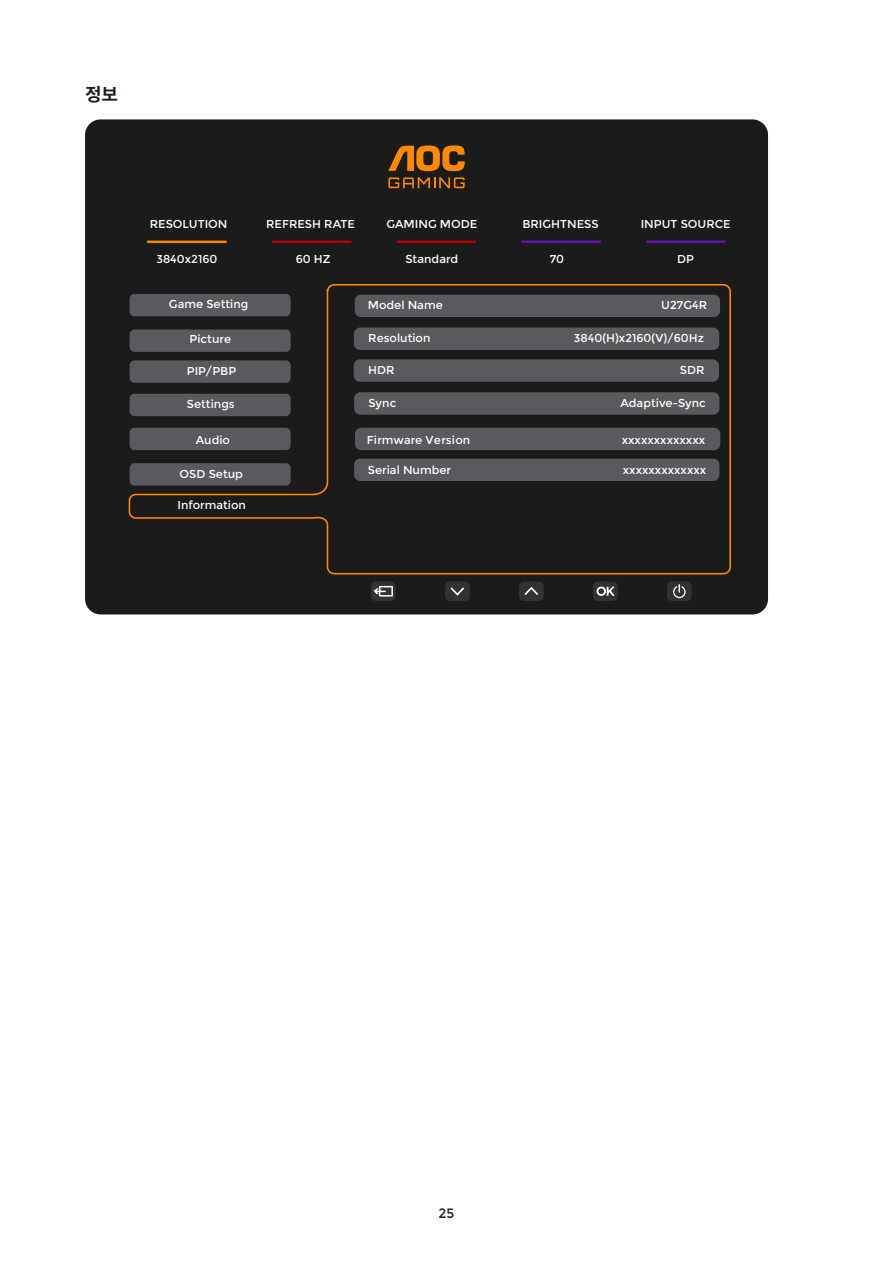
<style>
.page{position:relative;width:893px;height:1263px;background:#fff}
.page>*{position:absolute;margin:0;border:0;box-sizing:border-box;transform-origin:0 0}
.Heading_3{font:100 18px "Noto Sans KR";color:#231f20}
.t1{font:13.5px "Montserrat";color:#231f20}
.t2{font:11.4px "Montserrat";color:#fff}
</style>
<div class="page">
<div style="left:85px;top:119px;width:683px;height:495px;background:#1c1b1c;border-radius:16px"></div>
<svg style="left:388px;top:177px;width:77px;height:11px"></svg>
<svg style="left:388px;top:145px;width:77px;height:26px"></svg>
<hr style="left:147px;top:241px;width:80px;height:2px;background:#ff8400">
<hr style="left:272px;top:240px;width:79px;height:3px;background:#b00006">
<hr style="left:397px;top:240px;width:79px;height:3px;background:#b00006">
<hr style="left:521px;top:240px;width:80px;height:3px;background:#5a15a8">
<hr style="left:646px;top:240px;width:80px;height:3px;background:#5a15a8">
<div style="left:445px;top:581px;width:25px;height:20px;background:#383838;border-radius:5px"></div>
<svg style="left:450px;top:587px;width:14px;height:9px"></svg>
<div style="left:519px;top:581px;width:25px;height:20px;background:#383838;border-radius:5px"></div>
<svg style="left:524px;top:587px;width:14px;height:8px"></svg>
<div style="left:593px;top:581px;width:25px;height:20px;background:#383838;border-radius:5px"></div>
<svg style="left:596px;top:586px;width:19px;height:10px"></svg>
<div style="left:667px;top:581px;width:25px;height:20px;background:#383838;border-radius:5px"></div>
<svg style="left:673px;top:584px;width:13px;height:14px"></svg>
<div style="left:371px;top:581px;width:25px;height:20px;background:#383838;border-radius:5px"></div>
<div style="left:379px;top:586px;width:14px;height:10px;border:2px solid #fff"></div>
<svg style="left:373px;top:586px;width:14px;height:10px"></svg>
<svg style="left:128px;top:284px;width:603px;height:291px"></svg>
<div style="left:355px;top:428px;width:365px;height:22px;background:#5a5a5e;border-radius:6px"></div>
<p class="Heading_3" style="left:85px;top:84px;width:35px">정보</p>
<p class="t2" style="left:150px;top:217px;width:79px">RESOLUTION</p>
<p class="t2" style="left:156px;top:252px;width:63px">3840x2160</p>
<p class="t2" style="left:169px;top:298px;width:81px">Game Setting</p>
<p class="t2" style="left:190px;top:332px;width:43px">Picture</p>
<p class="t2" style="left:187px;top:364px;width:51px">PIP/PBP</p>
<p class="t2" style="left:187px;top:397px;width:49px">Settings</p>
<p class="t2" style="left:196px;top:433px;width:36px">Audio</p>
<p class="t2" style="left:180px;top:468px;width:65px">OSD Setup</p>
<p class="t2" style="left:177px;top:498px;width:70px">Information</p>
<p class="t2" style="left:266px;top:217px;width:90px">REFRESH RATE</p>
<p class="t2" style="left:296px;top:252px;width:36px">60 HZ</p>
<p class="t2" style="left:386px;top:217px;width:92px">GAMING MODE</p>
<p class="t2" style="left:405px;top:252px;width:54px">Standard</p>
<p class="t2" style="left:522px;top:217px;width:78px">BRIGHTNESS</p>
<p class="t2" style="left:550px;top:252px;width:16px">70</p>
<p class="t2" style="left:641px;top:217px;width:92px">INPUT SOURCE</p>
<p class="t2" style="left:677px;top:252px;width:18px">DP</p>
<p class="t2" style="left:368px;top:299px;width:77px">Model Name</p>
<p class="t2" style="left:661px;top:299px;width:47px">U27G4R</p>
<p class="t2" style="left:368px;top:332px;width:64px">Resolution</p>
<p class="t2" style="left:574px;top:332px;width:132px">3840(H)x2160(V)/60Hz</p>
<p class="t2" style="left:368px;top:363px;width:28px">HDR</p>
<p class="t2" style="left:680px;top:363px;width:26px">SDR</p>
<p class="t2" style="left:368px;top:396px;width:29px">Sync</p>
<p class="t2" style="left:620px;top:396px;width:87px">Adaptive-Sync</p>
<p class="t2" style="left:367px;top:433px;width:105px">Firmware Version</p>
<p class="t2" style="left:622px;top:433px;width:85px">xxxxxxxxxxxxx</p>
<p class="t2" style="left:368px;top:464px;width:85px">Serial Number</p>
<p class="t2" style="left:623px;top:464px;width:85px">xxxxxxxxxxxxx</p>
<p class="t1" style="left:439px;top:1205px;width:17px">25</p>
</div>
